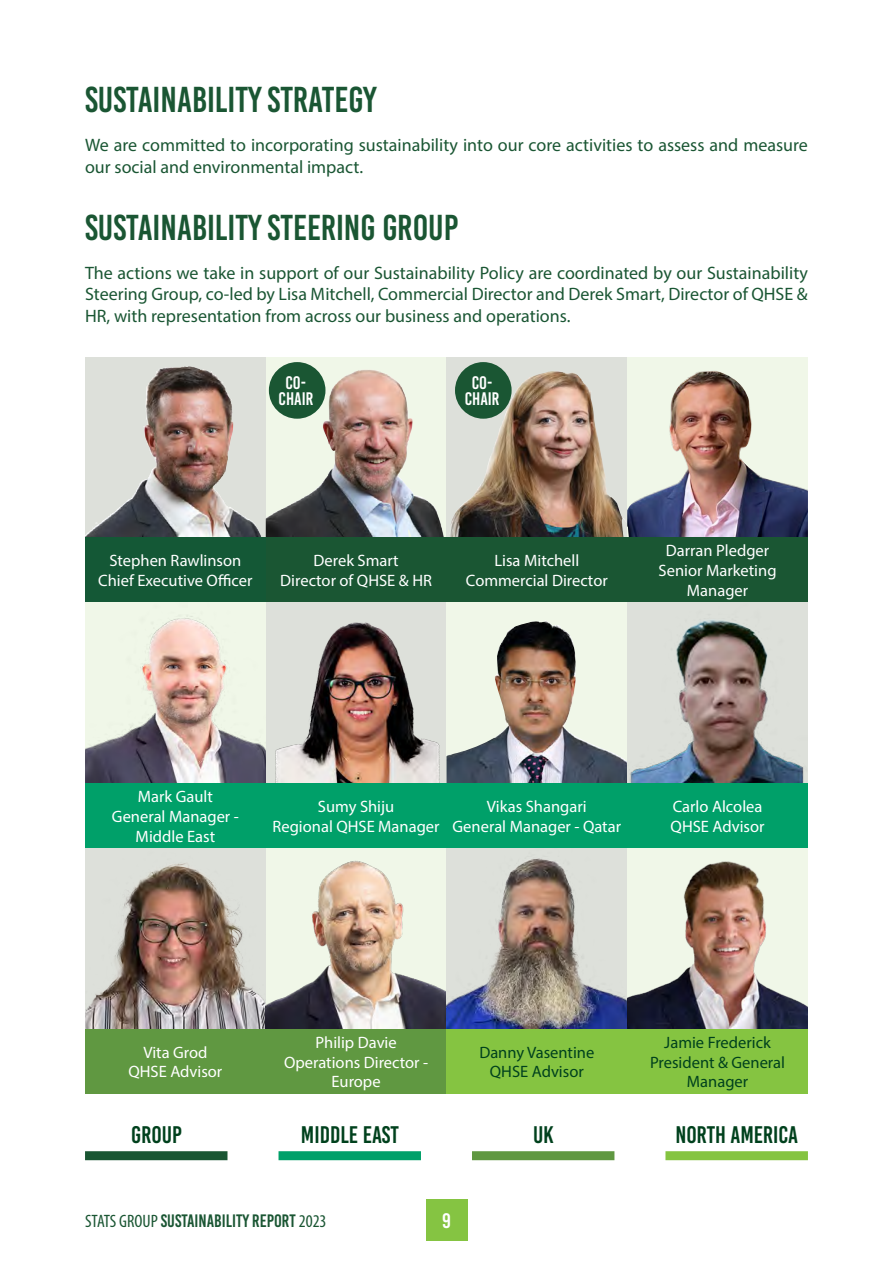
<style>
.page{position:relative;width:893px;height:1263px;background:#fff}
.page>*{position:absolute;margin:0;border:0;box-sizing:border-box;transform-origin:0 0}
.t1{font:36px "Bebas Kai";color:#1a5633}
.t2{font:24px "Bebas Kai";color:#00411d}
.t3{font:21px "Bebas Kai";color:#fff}
.t4{font:18.15px/16.4px "Bebas Kai";color:#fff;text-align:center}
.t5{font:18px/21.6px "Myriad Pro";color:#1a5633}
.t6{font:18px "Bebas Kai";color:#1a5633}
.t7{font:16.5px/19.8px "Myriad Pro";color:#fff;text-align:center}
.t8{font:16.5px/19.8px "Myriad Pro";color:#00411d;text-align:center}
.s1{font-family:"Myriad Pro";font-stretch:condensed}
</style>
<div class="page">
<div style="left:426px;top:1200px;width:41px;height:41px;background:#85c442"></div>
<div style="left:85px;top:357px;width:181px;height:181px;background:#dde0da"></div>
<img style="left:85px;top:366px;width:176px;height:172px">
<div style="left:266px;top:357px;width:180px;height:181px;background:#f0f7e8"></div>
<img style="left:266px;top:370px;width:178px;height:168px">
<div style="left:446px;top:357px;width:181px;height:181px;background:#dde0da"></div>
<img style="left:449px;top:371px;width:178px;height:167px">
<img style="left:627px;top:357px;width:181px;height:181px">
<img style="left:85px;top:602px;width:181px;height:181px">
<img style="left:266px;top:602px;width:180px;height:181px">
<div style="left:446px;top:602px;width:181px;height:181px;background:#f0f7e8"></div>
<img style="left:446px;top:620px;width:181px;height:163px">
<img style="left:627px;top:602px;width:181px;height:181px">
<img style="left:85px;top:848px;width:181px;height:181px">
<svg style="left:266px;top:848px;width:180px;height:181px;background:#c5beb2"></svg>
<img style="left:446px;top:848px;width:181px;height:181px">
<div style="left:85px;top:538px;width:181px;height:64px;background:#145836"></div>
<div style="left:266px;top:538px;width:180px;height:64px;background:#1a5633"></div>
<div style="left:446px;top:538px;width:181px;height:64px;background:#1a5633"></div>
<div style="left:627px;top:538px;width:181px;height:64px;background:#1a5633"></div>
<div style="left:85px;top:1029px;width:181px;height:64px;background:#609841"></div>
<div style="left:266px;top:1029px;width:180px;height:64px;background:#609841"></div>
<div style="left:446px;top:1029px;width:181px;height:64px;background:#85c441"></div>
<div style="left:85px;top:783px;width:181px;height:65px;background:#00a069"></div>
<div style="left:266px;top:783px;width:180px;height:65px;background:#00a069"></div>
<div style="left:446px;top:783px;width:181px;height:65px;background:#00a069"></div>
<div style="left:627px;top:783px;width:181px;height:65px;background:#00a069"></div>
<div style="left:85px;top:1151px;width:142px;height:9px;background:#1a5633"></div>
<div style="left:279px;top:1151px;width:142px;height:9px;background:#00a069"></div>
<div style="left:472px;top:1151px;width:142px;height:9px;background:#609841"></div>
<div style="left:665px;top:1151px;width:143px;height:9px;background:#85c441"></div>
<div style="left:455px;top:362px;width:57px;height:57px;background:#1a5633;border-radius:50%"></div>
<div style="left:269px;top:362px;width:56px;height:57px;background:#1a5633;border-radius:50%"></div>
<img style="left:627px;top:848px;width:181px;height:181px">
<div style="left:627px;top:1029px;width:181px;height:64px;background:#85c441"></div>
<h1 class="t1" style="left:85px;top:80px;width:293px">SUSTAINABILITY STRATEGY</h1>
<p class="t5" style="left:85px;top:134px;width:724px">We are committed to incorporating sustainability into our core activities to assess and measure our social and environmental impact.</p>
<h1 class="t1" style="left:85px;top:208px;width:375px">SUSTAINABILITY STEERING GROUP</h1>
<p class="t5" style="left:85px;top:262px;width:724px;text-align:justify">The actions we take in support of our Sustainability Policy are coordinated by our Sustainability Steering Group, co-led by Lisa Mitchell, Commercial Director and Derek Smart, Director of QHSE &amp; HR, with representation from across our business and operations.</p>
<p class="t4" style="left:279px;top:375px;width:36px">CO-<br>CHAIR</p>
<p class="t4" style="left:465px;top:375px;width:36px">CO-<br>CHAIR</p>
<p class="t7" style="left:98px;top:550px;width:156px">Stephen Rawlinson<br>Chief Executive Officer</p>
<p class="t7" style="left:280px;top:550px;width:153px">Derek Smart<br>Director of QHSE &amp; HR</p>
<p class="t7" style="left:466px;top:550px;width:143px">Lisa Mitchell<br>Commercial Director</p>
<p class="t7" style="left:659px;top:540px;width:119px">Darran Pledger<br>Senior Marketing<br>Manager</p>
<p class="t7" style="left:112px;top:786px;width:128px">Mark Gault<br>General Manager -<br>Middle East</p>
<p class="t7" style="left:273px;top:796px;width:168px">Sumy Shiju<br>Regional QHSE Manager</p>
<p class="t7" style="left:453px;top:796px;width:170px">Vikas Shangari<br>General Manager - Qatar</p>
<p class="t7" style="left:671px;top:796px;width:95px;text-align:left">Carlo Alcolea<br>QHSE Advisor</p>
<p class="t7" style="left:128px;top:1042px;width:95px">Vita Grod<br>QHSE Advisor</p>
<p class="t7" style="left:284px;top:1032px;width:146px">Philip Davie<br>Operations Director -<br>Europe</p>
<p class="t8" style="left:479px;top:1042px;width:116px">Danny Vasentine<br>QHSE Advisor</p>
<p class="t8" style="left:650px;top:1032px;width:137px">Jamie Frederick<br>President &amp; General<br>Manager</p>
<h2 class="t2" style="left:131px;top:1121px;width:52px">GROUP</h2>
<h2 class="t2" style="left:301px;top:1121px;width:100px">MIDDLE EAST</h2>
<h2 class="t2" style="left:533px;top:1121px;width:22px">UK</h2>
<h2 class="t2" style="left:675px;top:1121px;width:124px">NORTH AMERICA</h2>
<p class="t6" style="left:85px;top:1211px;width:243px"><span class="s1">STATS GROUP</span> SUSTAINABILITY REPORT <span class="s1">2023</span></p>
<p class="t3" style="left:442px;top:1210px;width:10px">9</p>
</div>
